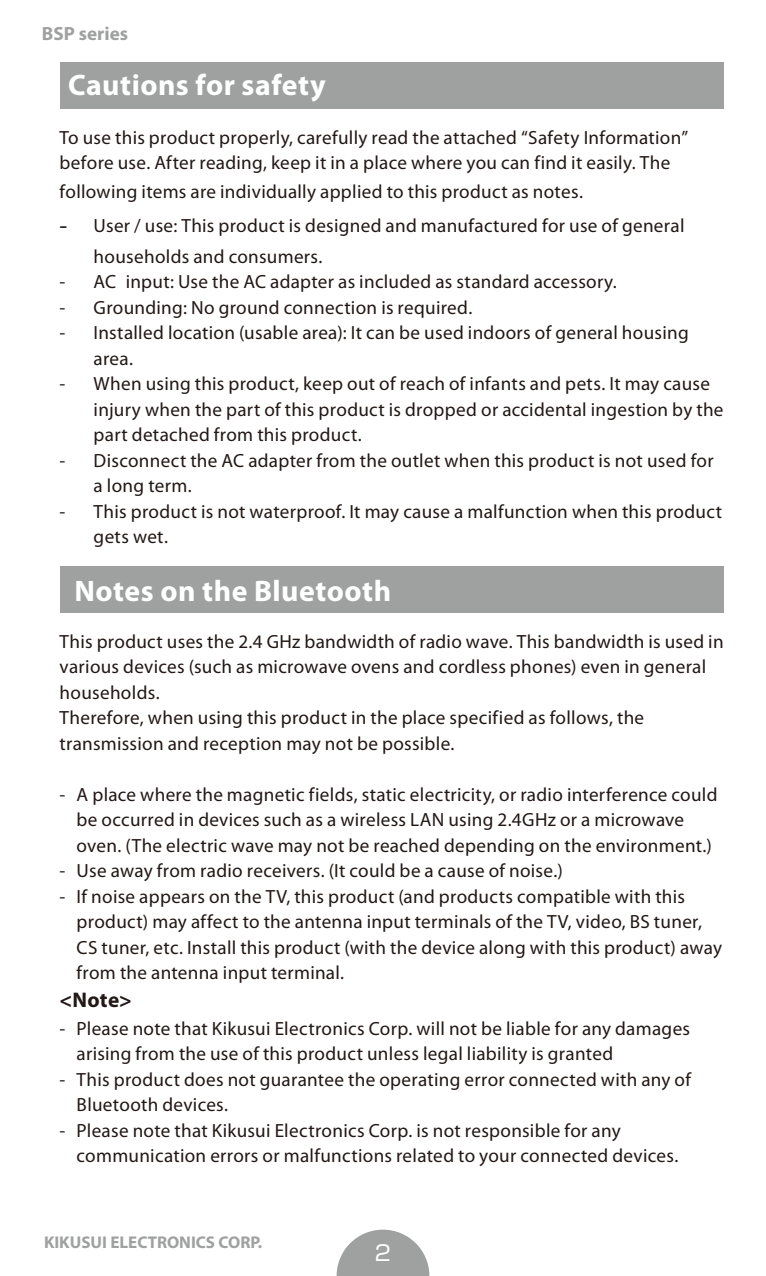
<style>
.page{position:relative;width:766px;height:1276px;background:#fff}
.page>*{position:absolute;margin:0;border:0;box-sizing:border-box;transform-origin:0 0}
.t1{font:700 29.7px "Myriad Pro";letter-spacing:.015em;color:#fff}
.t2{font:700 21.3px "Myriad Pro";color:#221815}
.t3{font:21.3px "Shin Go";color:#fff}
.t4{font:19.2px/25.5px "Myriad Pro";letter-spacing:.015em;color:#221815}
.t5{font:700 19.2px "Myriad Pro";color:#9fa0a0}
.t6{font:700 17.1px "Myriad Pro";color:#9fa0a0}
.s1{font-size:25.5px}
</style>
<div class="page">
<svg style="left:336px;top:1229px;width:93px;height:47px"></svg>
<div style="left:60px;top:62px;width:663px;height:46px;background:#9fa0a0"></div>
<div style="left:60px;top:566px;width:663px;height:46px;background:#9fa0a0"></div>
<p class="t5" style="left:42px;top:23px;width:88px">BSP series</p>
<h1 class="t1" style="left:68px;top:68px;width:259px">Cautions for safety</h1>
<p class="t4" style="left:60px;top:125px;width:630px">To use this product properly, carefully read the attached “Safety Information” before use. After reading, keep it in a place where you can find it easily. The</p>
<p class="t4" style="left:60px;top:179px;width:524px">following items are individually applied to this product as notes.</p>
<p class="t4" style="left:94px;top:210px;width:592px;line-height:30.9px;text-indent:-34px"><span class="s1">-</span> User / use: This product is designed and manufactured for use of general households and consumers.</p>
<p class="t4" style="left:60px;top:269px;width:558px">- AC input: Use the AC adapter as included as standard accessory.</p>
<p class="t4" style="left:60px;top:295px;width:414px">- Grounding: No ground connection is required.</p>
<p class="t4" style="left:94px;top:320px;width:596px;text-indent:-34px">- Installed location (usable area): It can be used indoors of general housing area.</p>
<p class="t4" style="left:94px;top:371px;width:631px;text-indent:-34px">- When using this product, keep out of reach of infants and pets. It may cause injury when the part of this product is dropped or accidental ingestion by the part detached from this product.</p>
<p class="t4" style="left:94px;top:448px;width:621px;text-indent:-34px">- Disconnect the AC adapter from the outlet when this product is not used for a long term.</p>
<p class="t4" style="left:94px;top:499px;width:629px;text-indent:-34px">- This product is not waterproof. It may cause a malfunction when this product gets wet.</p>
<h1 class="t1" style="left:74px;top:574px;width:318px">Notes on the Bluetooth</h1>
<p class="t4" style="left:60px;top:629px;width:665px">This product uses the 2.4 GHz bandwidth of radio wave. This bandwidth is used in various devices (such as microwave ovens and cordless phones) even in general households.<br>Therefore, when using this product in the place specified as follows, the transmission and reception may not be possible.</p>
<p class="t4" style="left:77px;top:782px;width:642px;text-indent:-17px">- A place where the magnetic fields, static electricity, or radio interference could be occurred in devices such as a wireless LAN using 2.4GHz or a microwave oven. (The electric wave may not be reached depending on the environment.)</p>
<p class="t4" style="left:60px;top:858px;width:504px">- Use away from radio receivers. (It could be a cause of noise.)</p>
<p class="t4" style="left:77px;top:884px;width:646px;text-indent:-17px">- If noise appears on the TV, this product (and products compatible with this product) may affect to the antenna input terminals of the TV, video, BS tuner, CS tuner, etc. Install this product (with the device along with this product) away from the antenna input terminal.</p>
<p class="t2" style="left:60px;top:987px;width:74px">&lt;Note&gt;</p>
<p class="t4" style="left:77px;top:1016px;width:615px;text-indent:-17px">- Please note that Kikusui Electronics Corp. will not be liable for any damages arising from the use of this product unless legal liability is granted</p>
<p class="t4" style="left:77px;top:1067px;width:615px;text-indent:-17px">- This product does not guarantee the operating error connected with any of<br>Bluetooth devices.</p>
<p class="t4" style="left:77px;top:1118px;width:603px;text-indent:-17px">- Please note that Kikusui Electronics Corp. is not responsible for any communication errors or malfunctions related to your connected devices.</p>
<p class="t6" style="left:44px;top:1232px;width:220px">KIKUSUI ELECTRONICS CORP.</p>
<p class="t3" style="left:375px;top:1239px;width:18px">2</p>
</div>
